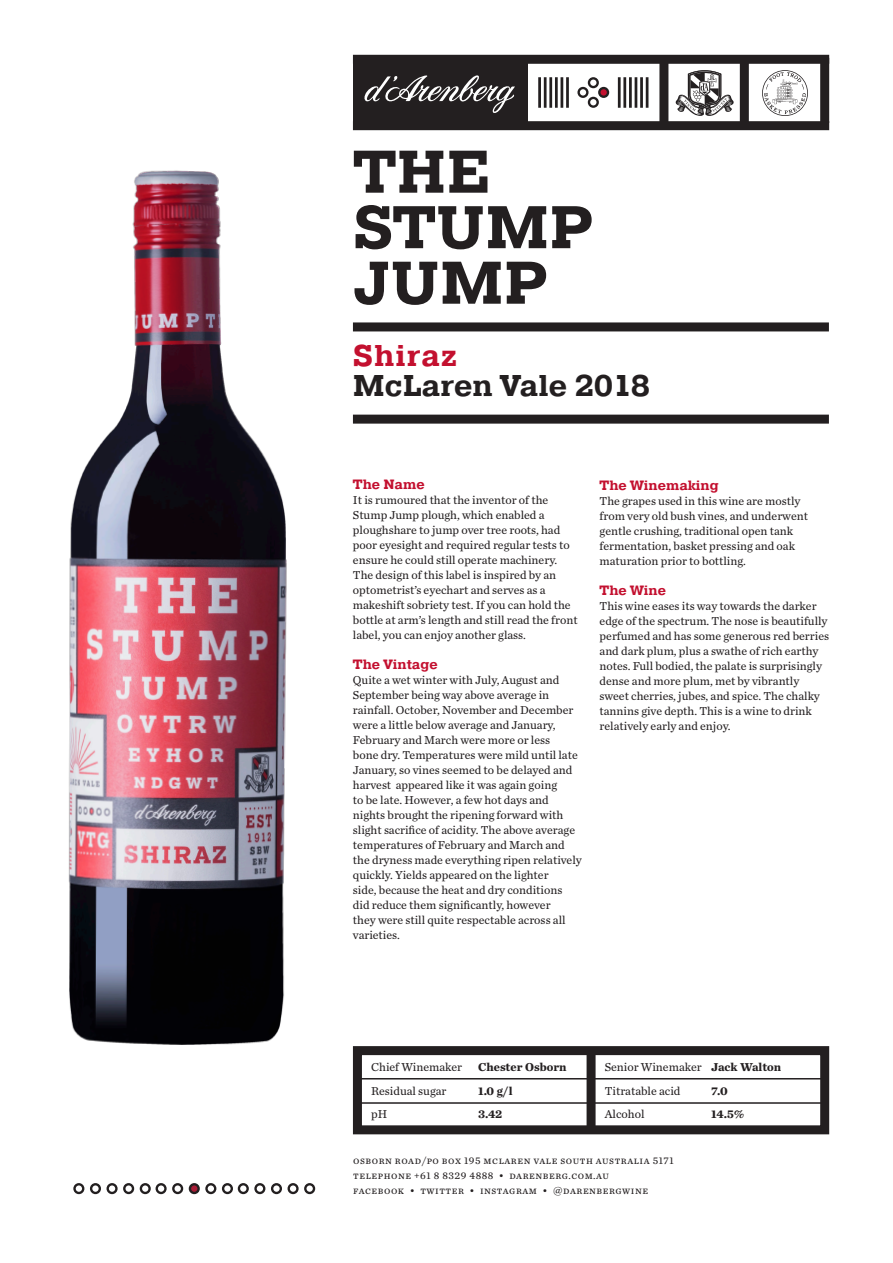
<style>
.page{position:relative;width:893px;height:1263px;background:#fff}
.page>*{position:absolute;margin:0;border:0;box-sizing:border-box;transform-origin:0 0}
.Heading_2__GI{font:700 30px "Pragmatica Slab";color:#231f20}
.Heading_1__Variety{font:700 30px "Pragmatica Slab";letter-spacing:.03em;color:#c3102f}
.Body_Heading{font:700 13.5px "Pragmatica Slab";color:#c3102f}
.Body_Text{font:12px/15px "Chronicle Text G2";color:#231f20}
.Details{font:700 12px "Chronicle Text G2";color:#231f20}
.t1{font:10.5px/15px "Chronicle Text G2";letter-spacing:.05em;color:#231f20}
</style>
<div class="page">
<svg style="left:762px;top:70px;width:46px;height:46px"></svg>
<svg style="left:676px;top:70px;width:58px;height:46px"></svg>
<div style="left:353px;top:121px;width:476px;height:9px;background:#231f20"></div>
<div style="left:353px;top:55px;width:476px;height:9px;background:#231f20"></div>
<div style="left:353px;top:322px;width:476px;height:9px;background:#231f20"></div>
<div style="left:353px;top:415px;width:476px;height:9px;background:#231f20"></div>
<img style="left:68px;top:170px;width:219px;height:875px">
<div style="left:587px;top:1049px;width:9px;height:84px;background:#231f20"></div>
<div style="left:353px;top:1046px;width:476px;height:88px;border:9px solid #231f20"></div>
<svg style="left:354px;top:262px;width:192px;height:43px"></svg>
<svg style="left:356px;top:205px;width:236px;height:44px"></svg>
<svg style="left:354px;top:151px;width:133px;height:42px"></svg>
<div style="left:353px;top:60px;width:174px;height:65px;background:#231f20"></div>
<svg style="left:364px;top:75px;width:151px;height:38px"></svg>
<div style="left:659px;top:58px;width:9px;height:65px;background:#231f20"></div>
<div style="left:740px;top:58px;width:9px;height:65px;background:#231f20"></div>
<div style="left:820px;top:58px;width:9px;height:65px;background:#231f20"></div>
<svg style="left:577px;top:86px;width:23px;height:22px"></svg>
<div style="left:599px;top:88px;width:9px;height:9px;background:#c3102f;border-radius:50%"></div>
<div style="left:598px;top:87px;width:11px;height:11px;border:2px solid #231f20;border-radius:50%"></div>
<div style="left:588px;top:77px;width:11px;height:11px;border:2px solid #231f20;border-radius:50%"></div>
<hr style="left:618px;top:77px;width:3px;height:31px;background:#231f20">
<hr style="left:646px;top:77px;width:2px;height:31px;background:#231f20">
<hr style="left:640px;top:77px;width:3px;height:31px;background:#231f20">
<hr style="left:635px;top:77px;width:2px;height:31px;background:#231f20">
<hr style="left:629px;top:77px;width:3px;height:31px;background:#231f20">
<hr style="left:623px;top:77px;width:3px;height:31px;background:#231f20">
<hr style="left:538px;top:77px;width:3px;height:31px;background:#231f20">
<hr style="left:566px;top:77px;width:3px;height:31px;background:#231f20">
<hr style="left:561px;top:77px;width:2px;height:31px;background:#231f20">
<hr style="left:555px;top:77px;width:3px;height:31px;background:#231f20">
<hr style="left:549px;top:77px;width:3px;height:31px;background:#231f20">
<hr style="left:544px;top:77px;width:3px;height:31px;background:#231f20">
<hr style="left:360px;top:1078px;width:463px;height:1px;background:#231f20">
<hr style="left:360px;top:1102px;width:463px;height:2px;background:#231f20">
<svg style="left:73px;top:1183px;width:243px;height:12px"></svg>
<p class="Heading_1__Variety" style="left:353px;top:338px;width:105px">Shiraz</p>
<p class="Heading_2__GI" style="left:353px;top:368px;width:299px">McLaren Vale 2018</p>
<p class="Body_Heading" style="left:353px;top:476px;width:73px">The Name</p>
<p class="Body_Text" style="left:353px;top:492px;width:226px">It is rumoured that the inventor of the Stump Jump plough, which enabled a ploughshare to jump over tree roots, had poor eyesight and required regular tests to ensure he could still operate machinery.<br>The design of this label is inspired by an optometrist’s eyechart and serves as a makeshift sobriety test. If you can hold the bottle at arm’s length and still read the front label, you can enjoy another glass.</p>
<p class="Body_Heading" style="left:353px;top:656px;width:86px">The Vintage</p>
<p class="Body_Text" style="left:353px;top:672px;width:230px">Quite a wet winter with July, August and September being way above average in rainfall. October, November and December were a little below average and January, February and March were more or less<br>bone dry. Temperatures were mild until late January, so vines seemed to be delayed and harvest appeared like it was again going<br>to be late. However, a few hot days and nights brought the ripening forward with slight sacrifice of acidity. The above average temperatures of February and March and the dryness made everything ripen relatively quickly. Yields appeared on the lighter<br>side, because the heat and dry conditions did reduce them significantly, however<br>they were still quite respectable across all varieties.</p>
<p class="Body_Heading" style="left:600px;top:478px;width:121px">The Winemaking</p>
<p class="Body_Text" style="left:600px;top:493px;width:210px">The grapes used in this wine are mostly from very old bush vines, and underwent gentle crushing, traditional open tank fermentation, basket pressing and oak maturation prior to bottling.</p>
<p class="Body_Heading" style="left:600px;top:583px;width:68px">The Wine</p>
<p class="Body_Text" style="left:600px;top:598px;width:231px">This wine eases its way towards the darker edge of the spectrum. The nose is beautifully perfumed and has some generous red berries and dark plum, plus a swathe of rich earthy notes. Full bodied, the palate is surprisingly dense and more plum, met by vibrantly sweet cherries, jubes, and spice. The chalky tannins give depth. This is a wine to drink relatively early and enjoy.</p>
<p class="Body_Text" style="left:371px;top:1059px;width:93px">Chief Winemaker</p>
<p class="Details" style="left:478px;top:1057px;width:90px">Chester Osborn</p>
<p class="Body_Text" style="left:605px;top:1059px;width:98px">Senior Winemaker</p>
<p class="Details" style="left:711px;top:1057px;width:72px">Jack Walton</p>
<p class="Body_Text" style="left:371px;top:1082px;width:77px">Residual sugar</p>
<p class="Details" style="left:478px;top:1081px;width:36px">1.0 g/l</p>
<p class="Body_Text" style="left:605px;top:1082px;width:77px">Titratable acid</p>
<p class="Details" style="left:711px;top:1081px;width:18px">7.0</p>
<p class="Body_Text" style="left:371px;top:1106px;width:18px">pH</p>
<p class="Details" style="left:478px;top:1104px;width:26px">3.42</p>
<p class="Body_Text" style="left:605px;top:1106px;width:41px">Alcohol</p>
<p class="Details" style="left:711px;top:1104px;width:34px">14.5%</p>
<p class="t1" style="left:353px;top:1152px;width:322px">osborn road/po box 195 mclaren vale south australia 5171 telephone +61 8 8329 4888 • darenberg.com.au</p>
<p class="t1" style="left:353px;top:1182px;width:296px">facebook • twitter • instagram • @darenbergwine</p>
</div>
